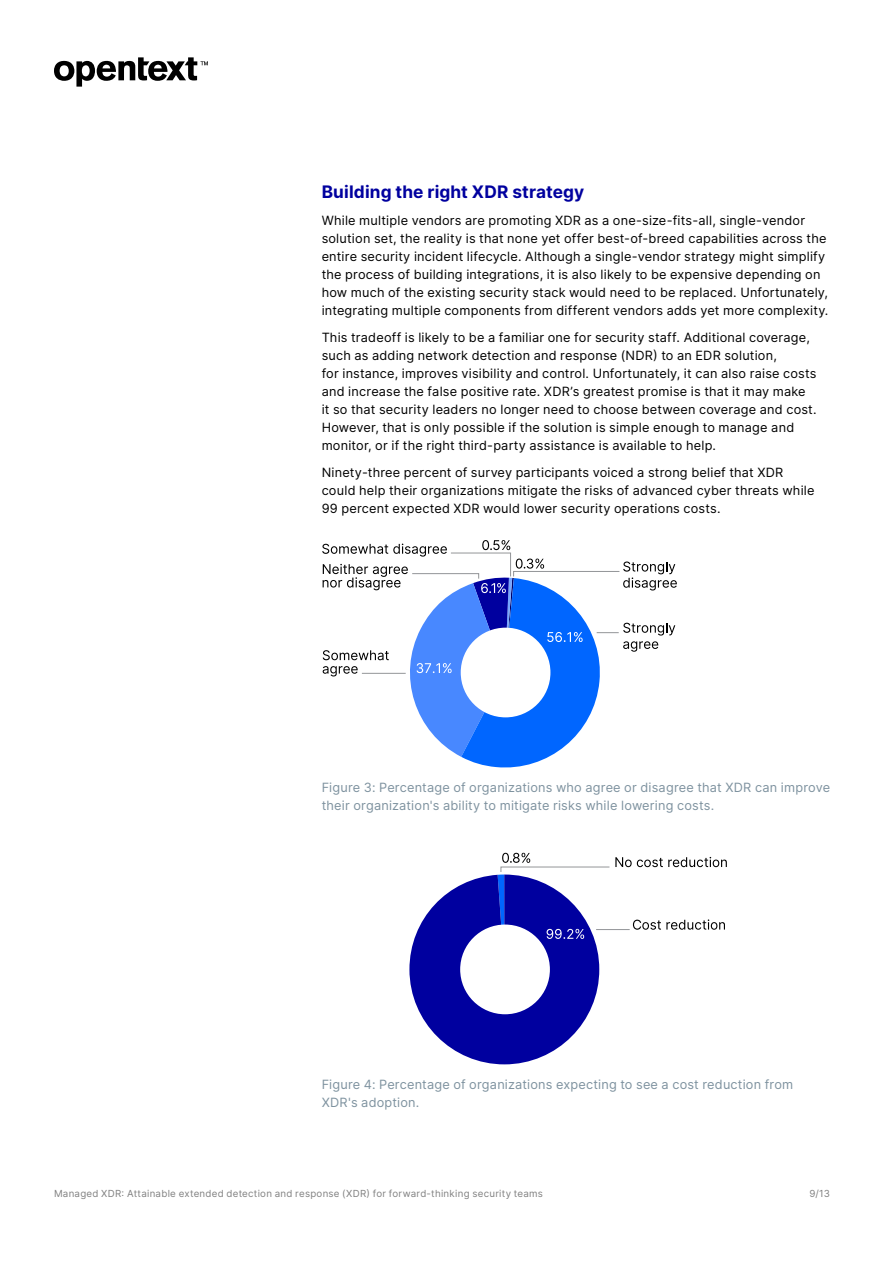
<style>
.page{position:relative;width:893px;height:1263px;background:#fff}
.page>*{position:absolute;margin:0;border:0;box-sizing:border-box;transform-origin:0 0}
.t1{font:700 17.25px "Inter";letter-spacing:.005em;color:#00009f}
.Body{font:12.75px/18px "Inter";letter-spacing:.015em;color:#000}
.t2{font:12.75px/18px "Inter";letter-spacing:.015em;color:#7e929f}
.t3{font:9.75px "Inter";letter-spacing:.025em;color:#808080}
</style>
<div class="page">
<svg style="left:54px;top:57px;width:154px;height:30px"></svg>
<svg style="left:322px;top:540px;width:355px;height:228px"></svg>
<div style="left:409px;top:874px;width:190px;height:190px;background:#00009f;border-radius:94px"></div>
<div style="left:460px;top:924px;width:90px;height:90px;background:#fff;border-radius:50%"></div>
<svg style="left:498px;top:853px;width:229px;height:116px"></svg>
<h3 class="t1" style="left:322px;top:179px;width:264px">Building the right XDR strategy</h3>
<p class="Body" style="left:322px;top:211px;width:508px">While multiple vendors are promoting XDR as a one-size-fits-all, single-vendor solution set, the reality is that none yet offer best-of-breed capabilities across the entire security incident lifecycle. Although a single-vendor strategy might simplify the process of building integrations, it is also likely to be expensive depending on how much of the existing security stack would need to be replaced. Unfortunately, integrating multiple components from different vendors adds yet more complexity.</p>
<p class="Body" style="left:322px;top:328px;width:496px">This tradeoff is likely to be a familiar one for security staff. Additional coverage, such as adding network detection and response (NDR) to an EDR solution,<br>for instance, improves visibility and control. Unfortunately, it can also raise costs and increase the false positive rate. XDR’s greatest promise is that it may make it so that security leaders no longer need to choose between coverage and cost.<br>However, that is only possible if the solution is simple enough to manage and monitor, or if the right third-party assistance is available to help.</p>
<p class="Body" style="left:322px;top:463px;width:494px">Ninety-three percent of survey participants voiced a strong belief that XDR could help their organizations mitigate the risks of advanced cyber threats while<br>99 percent expected XDR would lower security operations costs.</p>
<p class="t2" style="left:322px;top:778px;width:510px">Figure 3: Percentage of organizations who agree or disagree that XDR can improve their organization's ability to mitigate risks while lowering costs.</p>
<p class="t2" style="left:322px;top:1075px;width:473px">Figure 4: Percentage of organizations expecting to see a cost reduction from<br>XDR's adoption.</p>
<p class="t3" style="left:54px;top:1186px;width:490px">Managed XDR: Attainable extended detection and response (XDR) for forward-thinking security teams</p>
<p class="t3" style="left:809px;top:1186px;width:22px">9/13</p>
</div>
